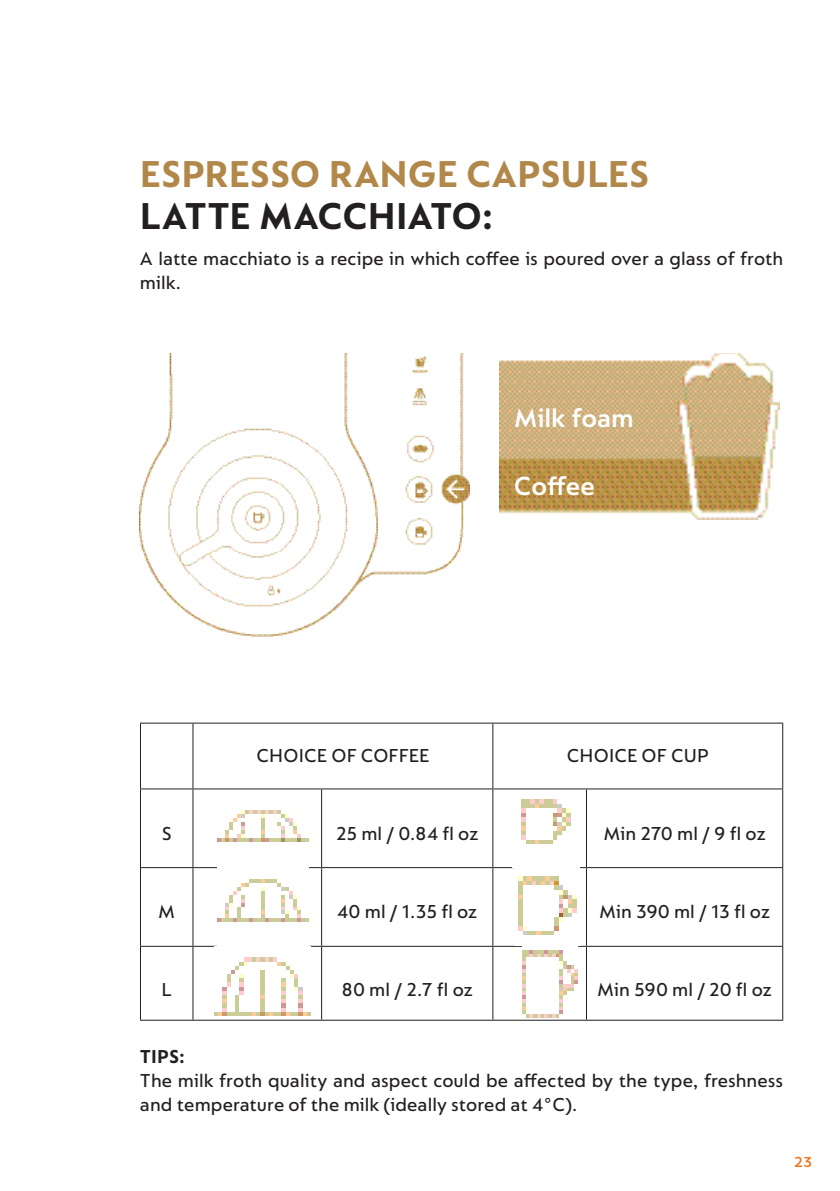
<style>
.page{position:relative;width:840px;height:1191px;background:#fff}
.page>*{position:absolute;margin:0;border:0;box-sizing:border-box;transform-origin:0 0}
.t1{font:700 40px "Nespresso Lucas";color:#b1884a}
.t2{font:700 40px "Nespresso Lucas";letter-spacing:-.01em;color:#231f20}
.t3{font:600 28px "Nespresso Lucas";letter-spacing:-.005em;color:#fff}
.t4{font:500 20px/24px "Nespresso Lucas";letter-spacing:.005em;color:#231f20}
.t5{font:700 20px "Nespresso Lucas";color:#231f20}
.t6{font:700 14px "Nespresso";color:#f17721}
</style>
<div class="page">
<hr style="left:140px;top:789px;width:1px;height:78px;background:#231f20">
<hr style="left:192px;top:789px;width:1px;height:78px;background:#231f20">
<hr style="left:140px;top:867px;width:53px;height:1px;background:#231f20">
<hr style="left:140px;top:868px;width:1px;height:77px;background:#231f20">
<hr style="left:193px;top:867px;width:128px;height:1px;background:#231f20">
<hr style="left:192px;top:868px;width:1px;height:77px;background:#231f20">
<hr style="left:321px;top:868px;width:1px;height:77px;background:#231f20">
<hr style="left:492px;top:867px;width:94px;height:1px;background:#231f20">
<hr style="left:492px;top:868px;width:1px;height:77px;background:#231f20">
<hr style="left:585px;top:868px;width:1px;height:77px;background:#231f20">
<hr style="left:781px;top:868px;width:1px;height:77px;background:#231f20">
<hr style="left:140px;top:945px;width:53px;height:1px;background:#231f20">
<hr style="left:140px;top:946px;width:1px;height:73px;background:#231f20">
<hr style="left:193px;top:945px;width:128px;height:1px;background:#231f20">
<hr style="left:192px;top:946px;width:1px;height:73px;background:#231f20">
<hr style="left:321px;top:945px;width:171px;height:1px;background:#231f20">
<hr style="left:321px;top:946px;width:1px;height:73px;background:#231f20">
<hr style="left:492px;top:945px;width:94px;height:1px;background:#231f20">
<hr style="left:492px;top:946px;width:1px;height:73px;background:#231f20">
<hr style="left:586px;top:945px;width:196px;height:1px;background:#231f20">
<hr style="left:585px;top:946px;width:1px;height:73px;background:#231f20">
<hr style="left:781px;top:946px;width:1px;height:73px;background:#231f20">
<hr style="left:140px;top:1019px;width:53px;height:1px;background:#231f20">
<hr style="left:193px;top:1019px;width:128px;height:1px;background:#231f20">
<hr style="left:321px;top:1019px;width:171px;height:1px;background:#231f20">
<hr style="left:492px;top:1019px;width:94px;height:1px;background:#231f20">
<hr style="left:586px;top:1019px;width:196px;height:1px;background:#231f20">
<hr style="left:140px;top:788px;width:53px;height:1px;background:#231f20">
<hr style="left:193px;top:788px;width:128px;height:1px;background:#231f20">
<hr style="left:321px;top:789px;width:1px;height:78px;background:#231f20">
<hr style="left:492px;top:788px;width:94px;height:1px;background:#231f20">
<hr style="left:492px;top:789px;width:1px;height:78px;background:#231f20">
<hr style="left:585px;top:789px;width:1px;height:78px;background:#231f20">
<hr style="left:781px;top:789px;width:1px;height:78px;background:#231f20">
<hr style="left:321px;top:867px;width:171px;height:1px;background:#231f20">
<hr style="left:586px;top:867px;width:196px;height:1px;background:#231f20">
<hr style="left:140px;top:722px;width:53px;height:1px;background:#231f20">
<hr style="left:140px;top:723px;width:1px;height:65px;background:#231f20">
<hr style="left:193px;top:722px;width:128px;height:1px;background:#231f20">
<hr style="left:192px;top:723px;width:1px;height:65px;background:#231f20">
<hr style="left:321px;top:722px;width:171px;height:1px;background:#231f20">
<hr style="left:492px;top:722px;width:94px;height:1px;background:#231f20">
<hr style="left:492px;top:723px;width:1px;height:65px;background:#231f20">
<hr style="left:586px;top:722px;width:196px;height:1px;background:#231f20">
<hr style="left:781px;top:723px;width:1px;height:65px;background:#231f20">
<hr style="left:321px;top:788px;width:171px;height:1px;background:#231f20">
<hr style="left:586px;top:788px;width:196px;height:1px;background:#231f20">
<img style="left:217px;top:810px;width:91px;height:112px">
<img style="left:521px;top:799px;width:50px;height:45px">
<img style="left:518px;top:876px;width:59px;height:59px">
<img style="left:214px;top:957px;width:96px;height:59px">
<img style="left:522px;top:950px;width:55px;height:67px">
<img style="left:499px;top:353px;width:279px;height:166px">
<img style="left:140px;top:353px;width:329px;height:284px">
<h1 class="t1" style="left:140px;top:151px;width:510px">ESPRESSO RANGE CAPSULES</h1>
<h1 class="t2" style="left:140px;top:193px;width:355px">LATTE MACCHIATO:</h1>
<p class="t4" style="left:140px;top:246px;width:644px">A latte macchiato is a recipe in which coffee is poured over a glass of froth milk.</p>
<h2 class="t3" style="left:513px;top:402px;width:121px">Milk foam</h2>
<h2 class="t3" style="left:513px;top:470px;width:82px">Coffee</h2>
<p class="t4" style="left:256px;top:743px;width:174px">CHOICE OF COFFEE</p>
<p class="t4" style="left:566px;top:743px;width:144px">CHOICE OF CUP</p>
<p class="t4" style="left:162px;top:821px;width:11px">S</p>
<p class="t4" style="left:336px;top:821px;width:144px">25 ml / 0.84 fl oz</p>
<p class="t4" style="left:603px;top:821px;width:164px">Min 270 ml / 9 fl oz</p>
<p class="t4" style="left:158px;top:899px;width:18px">M</p>
<p class="t4" style="left:337px;top:899px;width:142px">40 ml / 1.35 fl oz</p>
<p class="t4" style="left:598px;top:899px;width:172px">Min 390 ml / 13 fl oz</p>
<p class="t4" style="left:161px;top:977px;width:12px">L</p>
<p class="t4" style="left:341px;top:977px;width:133px">80 ml / 2.7 fl oz</p>
<p class="t4" style="left:597px;top:977px;width:176px">Min 590 ml / 20 fl oz</p>
<p class="t5" style="left:140px;top:1045px;width:46px">TIPS:</p>
<p class="t4" style="left:140px;top:1068px;width:644px">The milk froth quality and aspect could be affected by the type, freshness and temperature of the milk (ideally stored at 4°C).</p>
<p class="t6" style="left:794px;top:1152px;width:19px">23</p>
</div>
